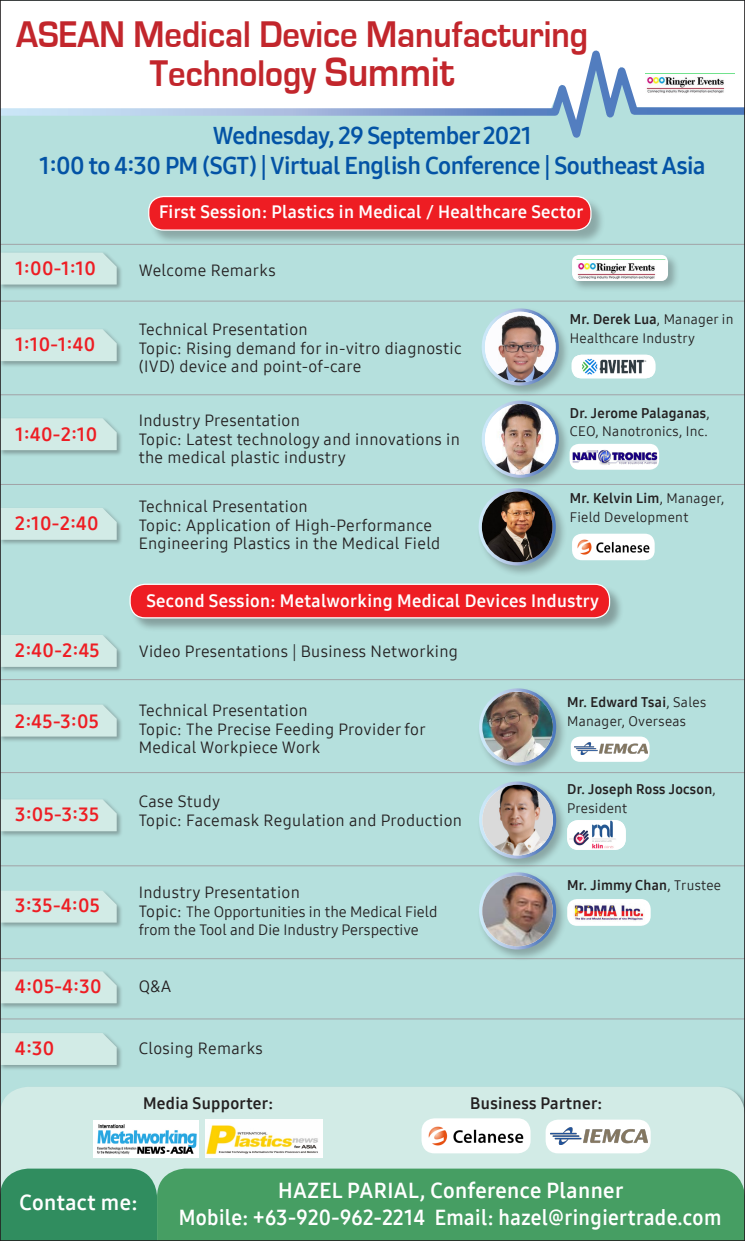
<style>
.page{position:relative;width:745px;height:1241px;background:#fff}
.page>*{position:absolute;margin:0;border:0;box-sizing:border-box;transform-origin:0 0}
.t1{font:700 38.25px/39.4px "Eurostile";color:#c2262c;text-align:center;scale:.9 1}
.t2{font:23.75px "Samsung One 700";letter-spacing:-.02em;color:#0353a5}
.t3{font:21.25px "Samsung One 700";letter-spacing:.02em;color:#fff;scale:.94 1}
.t4{font:21.25px "Samsung One 700";letter-spacing:.02em;color:#fff}
.t5{font:18.75px "Samsung One 700";letter-spacing:.02em;color:#ee1d23}
.t6{font:17.5px "Samsung One 700";letter-spacing:.02em;color:#fff}
.t7{font:16.25px/18.6px "Samsung One 400";letter-spacing:.02em;color:#231f20}
.t8{font:16.25px "Samsung One 700";letter-spacing:.02em;color:#231f20}
.t9{font:15px/18px "Samsung One 400";color:#231f20}
.t10{font:13.75px/18.6px "Samsung One 400";letter-spacing:.02em;color:#231f20}
.t11{font:13.75px/18.6px "Samsung One 700";letter-spacing:.02em;color:#231f20}
.s1{font-size:42.5px}
.s2{font-family:"Samsung One 700"}
.s3{font-size:16.25px}
.s4{font-family:"Samsung One 400"}
</style>
<div class="page">
<div style="left:0;top:0;width:744px;height:1120px;background:#b5e0dd"></div>
<div style="left:2px;top:1087px;width:740px;height:81px;background:#d2ebe6"></div>
<div style="left:2px;top:2px;width:740px;height:20px;background:#fff"></div>
<div style="left:569px;top:253px;width:110px;height:39px;background:#231f20;opacity:.3"></div>
<div style="left:571px;top:255px;width:96px;height:26px;background:#fff;border-radius:7px"></div>
<img style="left:576px;top:259px;width:89px;height:22px">
<svg style="left:2px;top:22px;width:740px;height:116px"></svg>
<div style="left:149px;top:196px;width:456px;height:49px;background:#231f20;opacity:.29"></div>
<div style="left:149px;top:196px;width:441px;height:34px;background:#ee1d23;border-radius:15px"></div>
<div style="left:148px;top:196px;width:443px;height:35px;border:1px solid #fff;border-radius:15px"></div>
<div style="left:130px;top:584px;width:494px;height:49px;background:#231f20;opacity:.33"></div>
<div style="left:130px;top:584px;width:479px;height:33px;background:#ee1d23;border-radius:15px"></div>
<div style="left:129px;top:583px;width:480px;height:35px;border:1px solid #fff;border-radius:15px"></div>
<img style="left:567px;top:820px;width:58px;height:29px">
<div style="left:567px;top:898px;width:83px;height:27px;background:#fff;border-radius:10px"></div>
<img style="left:574px;top:904px;width:70px;height:16px">
<hr style="left:0;top:301px;width:744px;height:1px;background:#a1a3a6">
<hr style="left:0;top:244px;width:744px;height:1px;background:#a1a3a6">
<hr style="left:0;top:394px;width:744px;height:1px;background:#a1a3a6">
<hr style="left:0;top:484px;width:744px;height:1px;background:#a1a3a6">
<hr style="left:0;top:679px;width:744px;height:1px;background:#a1a3a6">
<hr style="left:0;top:772px;width:744px;height:1px;background:#a1a3a6">
<hr style="left:0;top:865px;width:744px;height:1px;background:#a1a3a6">
<hr style="left:0;top:958px;width:744px;height:1px;background:#a1a3a6">
<hr style="left:0;top:1018px;width:744px;height:1px;background:#a1a3a6">
<div style="left:569px;top:444px;width:89px;height:25px;background:#fff;border-radius:10px"></div>
<img style="left:570px;top:447px;width:88px;height:19px">
<div style="left:479px;top:398px;width:91px;height:91px;background:#231f20;opacity:.3"></div>
<svg style="left:481px;top:400px;width:77px;height:77px"></svg>
<img style="left:484px;top:404px;width:71px;height:70px;border-radius:35px">
<div style="left:477px;top:686px;width:90px;height:91px;background:#231f20;opacity:.3"></div>
<svg style="left:478px;top:688px;width:78px;height:77px"></svg>
<img style="left:482px;top:692px;width:70px;height:70px">
<div style="left:477px;top:779px;width:90px;height:91px;background:#231f20;opacity:.3"></div>
<svg style="left:478px;top:781px;width:78px;height:77px"></svg>
<img style="left:482px;top:784px;width:70px;height:71px;border-radius:35px">
<div style="left:477px;top:870px;width:90px;height:91px;background:#231f20;opacity:.3"></div>
<svg style="left:478px;top:872px;width:78px;height:77px"></svg>
<img style="left:482px;top:875px;width:70px;height:71px;border-radius:35px">
<img style="left:93px;top:1120px;width:105px;height:37px">
<img style="left:205px;top:1119px;width:117px;height:37px">
<div style="left:2px;top:1168px;width:155px;height:70px;background:#308d5f"></div>
<div style="left:157px;top:1168px;width:585px;height:70px;background:#469e63"></div>
<div style="left:545px;top:1119px;width:105px;height:34px;background:#fff;border-radius:12px"></div>
<img style="left:550px;top:1127px;width:97px;height:16px">
<div style="left:421px;top:1118px;width:109px;height:35px;background:#fff;border-radius:13px"></div>
<img style="left:428px;top:1126px;width:95px;height:19px">
<div style="left:0;top:251px;width:123px;height:40px;background:#231f20;opacity:.33"></div>
<div style="left:2px;top:252px;width:115px;height:32px;background:#d2ebe6"></div>
<div style="left:0;top:328px;width:123px;height:39px;background:#231f20;opacity:.33"></div>
<div style="left:2px;top:329px;width:115px;height:32px;background:#d2ebe6"></div>
<div style="left:0;top:417px;width:123px;height:39px;background:#231f20;opacity:.33"></div>
<div style="left:2px;top:418px;width:115px;height:32px;background:#d2ebe6"></div>
<div style="left:0;top:506px;width:123px;height:40px;background:#231f20;opacity:.33"></div>
<div style="left:2px;top:508px;width:115px;height:31px;background:#d2ebe6"></div>
<div style="left:0;top:633px;width:123px;height:40px;background:#231f20;opacity:.33"></div>
<div style="left:2px;top:635px;width:115px;height:31px;background:#d2ebe6"></div>
<div style="left:0;top:703px;width:123px;height:39px;background:#231f20;opacity:.33"></div>
<div style="left:2px;top:704px;width:115px;height:32px;background:#d2ebe6"></div>
<div style="left:0;top:797px;width:123px;height:40px;background:#231f20;opacity:.33"></div>
<div style="left:2px;top:799px;width:115px;height:32px;background:#d2ebe6"></div>
<div style="left:0;top:889px;width:123px;height:39px;background:#231f20;opacity:.33"></div>
<div style="left:2px;top:890px;width:115px;height:32px;background:#d2ebe6"></div>
<div style="left:0;top:969px;width:123px;height:40px;background:#231f20;opacity:.33"></div>
<div style="left:2px;top:971px;width:115px;height:32px;background:#d2ebe6"></div>
<div style="left:0;top:1031px;width:123px;height:40px;background:#231f20;opacity:.33"></div>
<div style="left:2px;top:1032px;width:115px;height:32px;background:#d2ebe6"></div>
<div style="left:476px;top:486px;width:91px;height:91px;background:#231f20;opacity:.3"></div>
<svg style="left:478px;top:488px;width:77px;height:77px"></svg>
<img style="left:481px;top:491px;width:71px;height:71px;border-radius:35px">
<div style="left:571px;top:533px;width:83px;height:27px;background:#fff;border-radius:10px"></div>
<img style="left:577px;top:539px;width:72px;height:15px">
<div style="left:571px;top:355px;width:84px;height:23px;background:#fff;border-radius:10px"></div>
<img style="left:573px;top:355px;width:79px;height:23px">
<div style="left:479px;top:306px;width:91px;height:91px;background:#231f20;opacity:.3"></div>
<svg style="left:481px;top:308px;width:77px;height:77px"></svg>
<img style="left:484px;top:312px;width:71px;height:70px;border-radius:35px">
<div style="left:570px;top:736px;width:79px;height:25px;background:#fff;border-radius:9px"></div>
<img style="left:574px;top:742px;width:73px;height:12px">
<p class="t1" style="left:16px;top:15px;width:636px">ASEAN Medical Device Manufacturing<br>Technology <span class="s1">Summit</span></p>
<p class="t2" style="left:213px;top:120px;width:320px">Wednesday, 29 September 2021</p>
<p class="t2" style="left:39px;top:149px;width:667px">1:00 to 4:30 PM (SGT) | Virtual English Conference | Southeast Asia</p>
<p class="t5" style="left:15px;top:256px;width:82px">1:00-1:10</p>
<p class="t5" style="left:15px;top:332px;width:81px">1:10-1:40</p>
<p class="t5" style="left:15px;top:421px;width:83px">1:40-2:10</p>
<p class="t5" style="left:15px;top:511px;width:85px">2:10-2:40</p>
<p class="t5" style="left:15px;top:638px;width:86px">2:40-2:45</p>
<p class="t5" style="left:15px;top:708px;width:85px">2:45-3:05</p>
<p class="t5" style="left:15px;top:801px;width:85px">3:05-3:35</p>
<p class="t5" style="left:15px;top:892px;width:86px">3:35-4:05</p>
<p class="t5" style="left:15px;top:973px;width:88px">4:05-4:30</p>
<p class="t5" style="left:15px;top:1035px;width:41px">4:30</p>
<p class="t6" style="left:159px;top:200px;width:425px">First Session: Plastics in Medical / Healthcare Sector</p>
<p class="t7" style="left:139px;top:260px;width:138px">Welcome Remarks</p>
<p class="t7" style="left:139px;top:320px;width:170px">Technical Presentation</p>
<p class="t7" style="left:139px;top:338px;width:324px">Topic: Rising demand for in-vitro diagnostic (IVD) device and point-of-care</p>
<p class="t7" style="left:139px;top:410px;width:163px">Industry Presentation</p>
<p class="t7" style="left:139px;top:429px;width:322px">Topic: Latest technology and innovations in the medical plastic industry</p>
<p class="t7" style="left:139px;top:497px;width:170px">Technical Presentation</p>
<p class="t7" style="left:139px;top:515px;width:303px">Topic: Application of High-Performance<br>Engineering Plastics in the Medical Field</p>
<p class="t10" style="left:569px;top:310px;width:165px"><span class="s2">Mr. Derek Lua</span>, Manager in<br>Healthcare Industry</p>
<p class="t10" style="left:569px;top:403px;width:141px"><span class="s2">Dr. Jerome Palaganas</span>,<br>CEO, Nanotronics, Inc.</p>
<p class="t10" style="left:569px;top:489px;width:156px"><span class="s2">Mr. Kelvin Lim</span>, Manager,<br>Field Development</p>
<p class="t6" style="left:146px;top:588px;width:454px">Second Session: Metalworking Medical Devices Industry</p>
<p class="t7" style="left:139px;top:641px;width:321px">Video Presentations | Business Networking</p>
<p class="t7" style="left:139px;top:700px;width:170px">Technical Presentation</p>
<p class="t7" style="left:139px;top:719px;width:288px">Topic: The Precise Feeding Provider for<br>Medical Workpiece Work</p>
<p class="t7" style="left:139px;top:792px;width:83px">Case Study</p>
<p class="t7" style="left:139px;top:810px;width:325px">Topic: Facemask Regulation and Production</p>
<p class="t7" style="left:139px;top:882px;width:163px">Industry Presentation</p>
<p class="t9" style="left:139px;top:902px;width:300px"><span class="s3">Topic:</span> The Opportunities in the Medical Field from the Tool and Die Industry Perspective</p>
<p class="t7" style="left:139px;top:976px;width:34px">Q&amp;A</p>
<p class="t7" style="left:139px;top:1038px;width:126px">Closing Remarks</p>
<p class="t10" style="left:567px;top:692px;width:140px"><span class="s2">Mr. Edward Tsai</span>, Sales<br>Manager, Overseas</p>
<p class="t11" style="left:567px;top:779px;width:150px">Dr. Joseph Ross Jocson<span class="s4">,<br>President</span></p>
<p class="t11" style="left:567px;top:875px;width:155px">Mr. Jimmy Chan<span class="s4">, Trustee</span></p>
<p class="t8" style="left:143px;top:1092px;width:131px">Media Supporter:</p>
<p class="t8" style="left:470px;top:1092px;width:134px">Business Partner:</p>
<p class="t4" style="left:19px;top:1188px;width:120px">Contact me:</p>
<p class="t4" style="left:278px;top:1175px;width:346px">HAZEL PARIAL, Conference Planner</p>
<p class="t3" style="left:178px;top:1202px;width:578px">Mobile: +63-920-962-2214 Email: hazel@ringiertrade.com</p>
</div>
